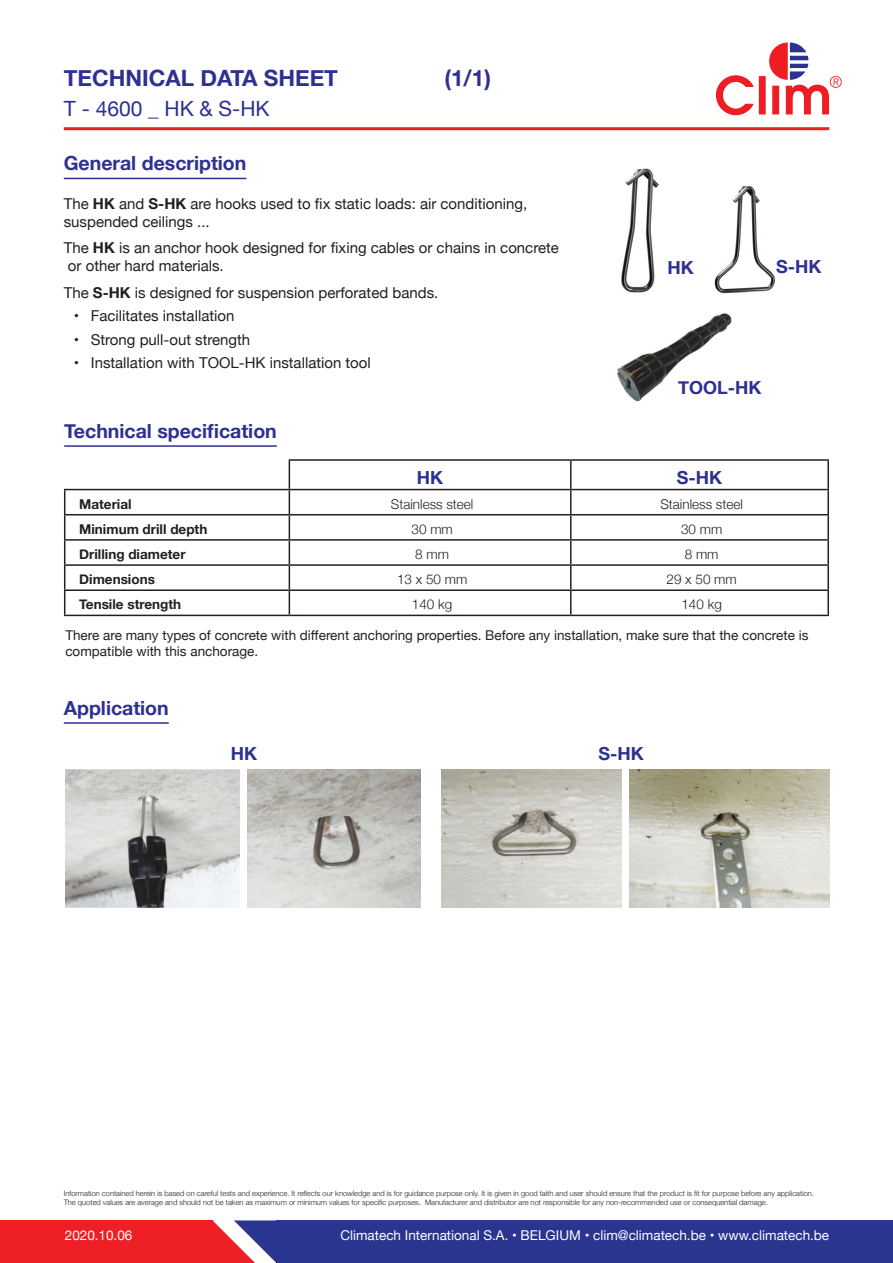
<style>
.page{position:relative;width:893px;height:1263px;background:#fff}
.page>*{position:absolute;margin:0;border:0;box-sizing:border-box;transform-origin:0 0}
.t1{font:700 22.5px "Helvetica Neue";color:#2e3092}
.t2{font:21px "Helvetica Neue";color:#2e3092}
.t3{font:700 19.5px "Helvetica Neue";color:#2e3092}
.t4{font:700 18px "Helvetica Neue";color:#2e3092}
.t5{font:15px/18px "Helvetica Neue";color:#231f20}
.t6{font:13.5px/16.2px "Helvetica Neue";color:#231f20}
.t7{font:13.5px "Helvetica Neue";color:#fff}
.t8{font:700 13.5px "Helvetica Neue";color:#231f20}
.t9{font:300 13.5px "Helvetica Neue";color:#231f20}
.t10{font:300 7.5px/9px "Helvetica Neue";color:#231f20}
.s1{font-weight:700}
</style>
<div class="page">
<div style="left:0;top:1220px;width:213px;height:43px;background:#ee2026"></div>
<svg style="left:213px;top:1220px;width:63px;height:43px"></svg>
<div style="left:276px;top:1220px;width:617px;height:43px;background:#29358e"></div>
<hr style="left:64px;top:127px;width:765px;height:3px;background:#ee2026">
<svg style="left:716px;top:75px;width:37px;height:40px"></svg>
<div style="left:759px;top:76px;width:7px;height:38px;background:#ee1d23"></div>
<svg style="left:769px;top:43px;width:73px;height:71px"></svg>
<hr style="left:64px;top:178px;width:182px;height:1px;background:#2e3092">
<hr style="left:64px;top:445px;width:213px;height:2px;background:#2e3092">
<hr style="left:64px;top:722px;width:105px;height:2px;background:#2e3092">
<img style="left:247px;top:770px;width:174px;height:138px">
<img style="left:65px;top:770px;width:174px;height:138px">
<img style="left:441px;top:770px;width:180px;height:138px">
<img style="left:629px;top:770px;width:200px;height:138px">
<img style="left:714px;top:186px;width:62px;height:108px">
<img style="left:621px;top:168px;width:38px;height:125px">
<img style="left:617px;top:313px;width:115px;height:89px">
<hr style="left:289px;top:459px;width:282px;height:2px;background:#231f20">
<hr style="left:571px;top:459px;width:258px;height:2px;background:#231f20">
<hr style="left:570px;top:461px;width:2px;height:28px;background:#231f20">
<hr style="left:827px;top:461px;width:2px;height:28px;background:#231f20">
<hr style="left:64px;top:489px;width:225px;height:1px;background:#231f20">
<hr style="left:289px;top:489px;width:282px;height:1px;background:#231f20">
<hr style="left:571px;top:489px;width:258px;height:1px;background:#231f20">
<hr style="left:570px;top:490px;width:2px;height:24px;background:#231f20">
<hr style="left:827px;top:490px;width:2px;height:24px;background:#231f20">
<hr style="left:64px;top:514px;width:225px;height:1px;background:#231f20">
<hr style="left:289px;top:514px;width:282px;height:1px;background:#231f20">
<hr style="left:571px;top:514px;width:258px;height:1px;background:#231f20">
<hr style="left:570px;top:515px;width:2px;height:24px;background:#231f20">
<hr style="left:827px;top:515px;width:2px;height:24px;background:#231f20">
<hr style="left:64px;top:539px;width:225px;height:2px;background:#231f20">
<hr style="left:289px;top:539px;width:282px;height:2px;background:#231f20">
<hr style="left:571px;top:539px;width:258px;height:2px;background:#231f20">
<hr style="left:570px;top:541px;width:2px;height:23px;background:#231f20">
<hr style="left:827px;top:541px;width:2px;height:23px;background:#231f20">
<hr style="left:64px;top:564px;width:225px;height:2px;background:#231f20">
<hr style="left:289px;top:564px;width:282px;height:2px;background:#231f20">
<hr style="left:571px;top:564px;width:258px;height:2px;background:#231f20">
<hr style="left:570px;top:566px;width:2px;height:23px;background:#231f20">
<hr style="left:827px;top:566px;width:2px;height:23px;background:#231f20">
<hr style="left:64px;top:589px;width:225px;height:2px;background:#231f20">
<svg style="left:64px;top:490px;width:1px;height:125px"></svg>
<hr style="left:289px;top:589px;width:282px;height:2px;background:#231f20">
<svg style="left:289px;top:461px;width:1px;height:154px"></svg>
<hr style="left:571px;top:589px;width:258px;height:2px;background:#231f20">
<hr style="left:570px;top:591px;width:2px;height:24px;background:#231f20">
<hr style="left:827px;top:591px;width:2px;height:24px;background:#231f20">
<hr style="left:64px;top:615px;width:225px;height:1px;background:#231f20">
<hr style="left:289px;top:615px;width:282px;height:1px;background:#231f20">
<hr style="left:571px;top:615px;width:258px;height:1px;background:#231f20">
<h1 class="t1" style="left:64px;top:60px;width:276px">TECHNICAL DATA SHEET</h1>
<h1 class="t1" style="left:444px;top:60px;width:48px">(1/1)</h1>
<h2 class="t2" style="left:64px;top:93px;width:207px">T - 4600 _ HK &amp; S-HK</h2>
<h3 class="t3" style="left:64px;top:148px;width:184px">General description</h3>
<h3 class="t5" style="left:64px;top:195px;width:465px">The <span class="s1">HK</span> and <span class="s1">S-HK</span> are hooks used to fix static loads: air conditioning, suspended ceilings ...</h3>
<h3 class="t5" style="left:64px;top:240px;width:497px">The <span class="s1">HK</span> is an anchor hook designed for fixing cables or chains in concrete or other hard materials.</h3>
<h3 class="t5" style="left:64px;top:284px;width:376px">The <span class="s1">S-HK</span> is designed for suspension perforated bands.</h3>
<h3 class="t5" style="left:74px;top:308px;width:162px">• Facilitates installation</h3>
<h3 class="t5" style="left:74px;top:331px;width:178px">• Strong pull-out strength</h3>
<h3 class="t5" style="left:74px;top:355px;width:299px">• Installation with TOOL-HK installation tool</h3>
<h3 class="t3" style="left:64px;top:415px;width:214px">Technical specification</h3>
<h3 class="t4" style="left:667px;top:254px;width:28px">HK</h3>
<h3 class="t4" style="left:776px;top:253px;width:47px">S-HK</h3>
<h3 class="t4" style="left:678px;top:373px;width:85px">TOOL-HK</h3>
<h3 class="t4" style="left:417px;top:463px;width:28px">HK</h3>
<h3 class="t4" style="left:677px;top:463px;width:47px">S-HK</h3>
<h3 class="t8" style="left:79px;top:493px;width:54px">Material</h3>
<h3 class="t9" style="left:391px;top:493px;width:84px">Stainless steel</h3>
<h3 class="t9" style="left:660px;top:493px;width:84px">Stainless steel</h3>
<h3 class="t8" style="left:79px;top:518px;width:130px">Minimum drill depth</h3>
<h3 class="t9" style="left:412px;top:518px;width:43px">30 mm</h3>
<h3 class="t9" style="left:681px;top:518px;width:43px">30 mm</h3>
<h3 class="t8" style="left:79px;top:544px;width:108px">Drilling diameter</h3>
<h3 class="t9" style="left:415px;top:543px;width:35px">8 mm</h3>
<h3 class="t9" style="left:685px;top:543px;width:35px">8 mm</h3>
<h3 class="t8" style="left:79px;top:569px;width:77px">Dimensions</h3>
<h3 class="t9" style="left:397px;top:568px;width:72px">13 x 50 mm</h3>
<h3 class="t9" style="left:666px;top:568px;width:72px">29 x 50 mm</h3>
<h3 class="t8" style="left:79px;top:594px;width:103px">Tensile strength</h3>
<h3 class="t9" style="left:412px;top:594px;width:42px">140 kg</h3>
<h3 class="t9" style="left:681px;top:594px;width:42px">140 kg</h3>
<h3 class="t6" style="left:65px;top:628px;width:744px">There are many types of concrete with different anchoring properties. Before any installation, make sure that the concrete is compatible with this anchorage.</h3>
<h3 class="t3" style="left:64px;top:692px;width:107px">Application</h3>
<h3 class="t4" style="left:231px;top:739px;width:28px">HK</h3>
<h3 class="t4" style="left:598px;top:739px;width:47px">S-HK</h3>
<p class="t10" style="left:64px;top:1188px;width:752px">Information contained herein is based on careful tests and experience. It reflects our knowledge and is for guidance purpose only. It is given in good faith and user should ensure that the product is fit for purpose before any application.<br>The quoted values are average and should not be taken as maximum or minimum values for specific purposes. Manufacturer and distributor are not responsible for any non-recommended use or consequential damage.</p>
<h3 class="t7" style="left:65px;top:1226px;width:69px">2020.10.06</h3>
<h3 class="t7" style="left:340px;top:1226px;width:490px">Climatech International S.A. • BELGIUM • clim@climatech.be • www.climatech.be</h3>
</div>
